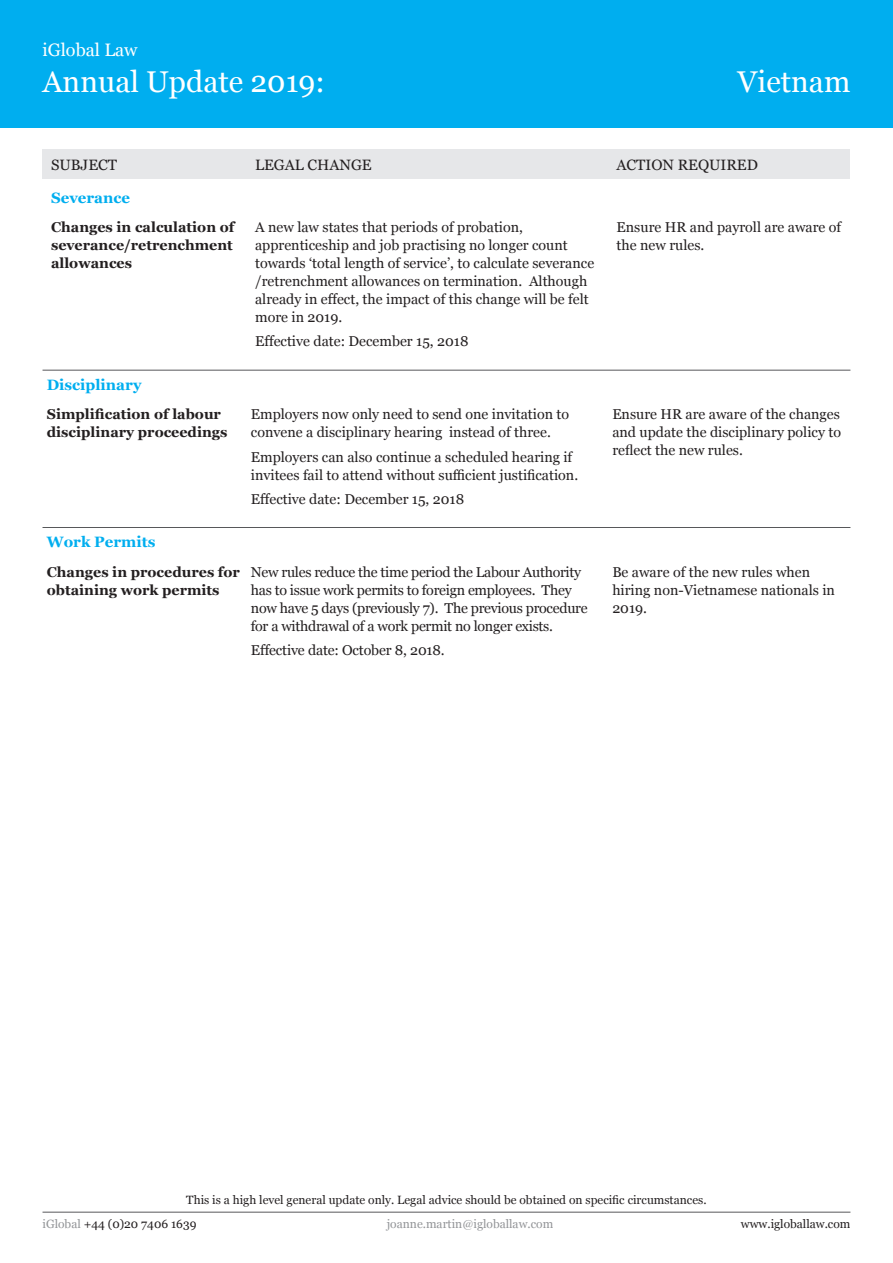
<style>
.page{position:relative;width:893px;height:1263px;background:#fff}
.page>*{position:absolute;margin:0;border:0;box-sizing:border-box;transform-origin:0 0}
.t1{font:30px "Georgia";color:#fff}
.t2{font:18px "Georgia";color:#fff}
.t3{font:15px "Georgia";color:#231f20}
.t4{font:700 15px "Georgia";color:#00aeef}
.t5{font:14.25px/18px "Georgia";color:#231f20}
.t6{font:14.25px/18px "Georgia";letter-spacing:-.02em;color:#231f20}
.t7{font:700 14.25px/18px "Georgia";color:#231f20}
.t8{font:12px/24.5px "Georgia";color:#231f20}
.t9{font:12px "Georgia";color:#939598}
.s1{color:#939598}
</style>
<div class="page">
<div style="left:43px;top:149px;width:807px;height:30px;background:#e6e7e9"></div>
<div style="left:0;top:0;width:893px;height:128px;background:#00aeef"></div>
<hr style="left:43px;top:1212px;width:807px;height:1px;background:#57585a">
<hr style="left:43px;top:370px;width:807px;height:1px;background:#57585a">
<hr style="left:43px;top:527px;width:807px;height:1px;background:#57585a">
<p class="t2" style="left:43px;top:37px;width:97px">iGlobal Law</p>
<h1 class="t1" style="left:43px;top:60px;width:284px">Annual Update 2019:</h1>
<h1 class="t1" style="left:737px;top:60px;width:114px">Vietnam</h1>
<p class="t3" style="left:51px;top:154px;width:68px">SUBJECT</p>
<p class="t3" style="left:255px;top:154px;width:118px">LEGAL CHANGE</p>
<p class="t3" style="left:617px;top:154px;width:143px">ACTION REQUIRED</p>
<p class="t4" style="left:51px;top:186px;width:81px">Severance</p>
<p class="t7" style="left:51px;top:217px;width:185px;text-align:justify">Changes in calculation of severance/retrenchment allowances</p>
<p class="t5" style="left:255px;top:217px;width:341px">A new law states that periods of probation, apprenticeship and job practising no longer count towards ‘total length of service’, to calculate severance /retrenchment allowances on termination. Although already in effect, the impact of this change will be felt more in 2019.</p>
<p class="t5" style="left:255px;top:332px;width:215px">Effective date: December 15, 2018</p>
<p class="t4" style="left:47px;top:373px;width:96px">Disciplinary</p>
<p class="t7" style="left:47px;top:404px;width:182px">Simplification of labour disciplinary proceedings</p>
<p class="t5" style="left:251px;top:405px;width:320px">Employers now only need to send one invitation to convene a disciplinary hearing instead of three.</p>
<p class="t5" style="left:251px;top:447px;width:329px">Employers can also continue a scheduled hearing if invitees fail to attend without sufficient justification.</p>
<p class="t5" style="left:251px;top:489px;width:215px">Effective date: December 15, 2018</p>
<p class="t4" style="left:47px;top:531px;width:110px">Work Permits</p>
<p class="t7" style="left:47px;top:562px;width:195px">Changes in procedures for obtaining work permits</p>
<p class="t6" style="left:251px;top:562px;width:338px">New rules reduce the time period the Labour Authority has to issue work permits to foreign employees. They now have 5 days (previously 7). The previous procedure for a withdrawal of a work permit no longer exists.</p>
<p class="t5" style="left:251px;top:640px;width:195px">Effective date: October 8, 2018.</p>
<p class="t5" style="left:617px;top:217px;width:226px">Ensure HR and payroll are aware of the new rules.</p>
<p class="t5" style="left:612px;top:405px;width:230px;text-align:justify">Ensure HR are aware of the changes and update the disciplinary policy to reflect the new rules.</p>
<p class="t5" style="left:612px;top:562px;width:224px">Be aware of the new rules when hiring non-Vietnamese nationals in<br>2019.</p>
<p class="t8" style="left:43px;top:1187px;width:666px;text-indent:144px">This is a high level general update only. Legal advice should be obtained on specific circumstances. <span class="s1">iGlobal</span> +44 (0)20 7406 1639</p>
<p class="t9" style="left:387px;top:1215px;width:168px">joanne.martin@igloballaw.com</p>
<p class="t8" style="left:741px;top:1211px;width:111px">www.igloballaw.com</p>
</div>
